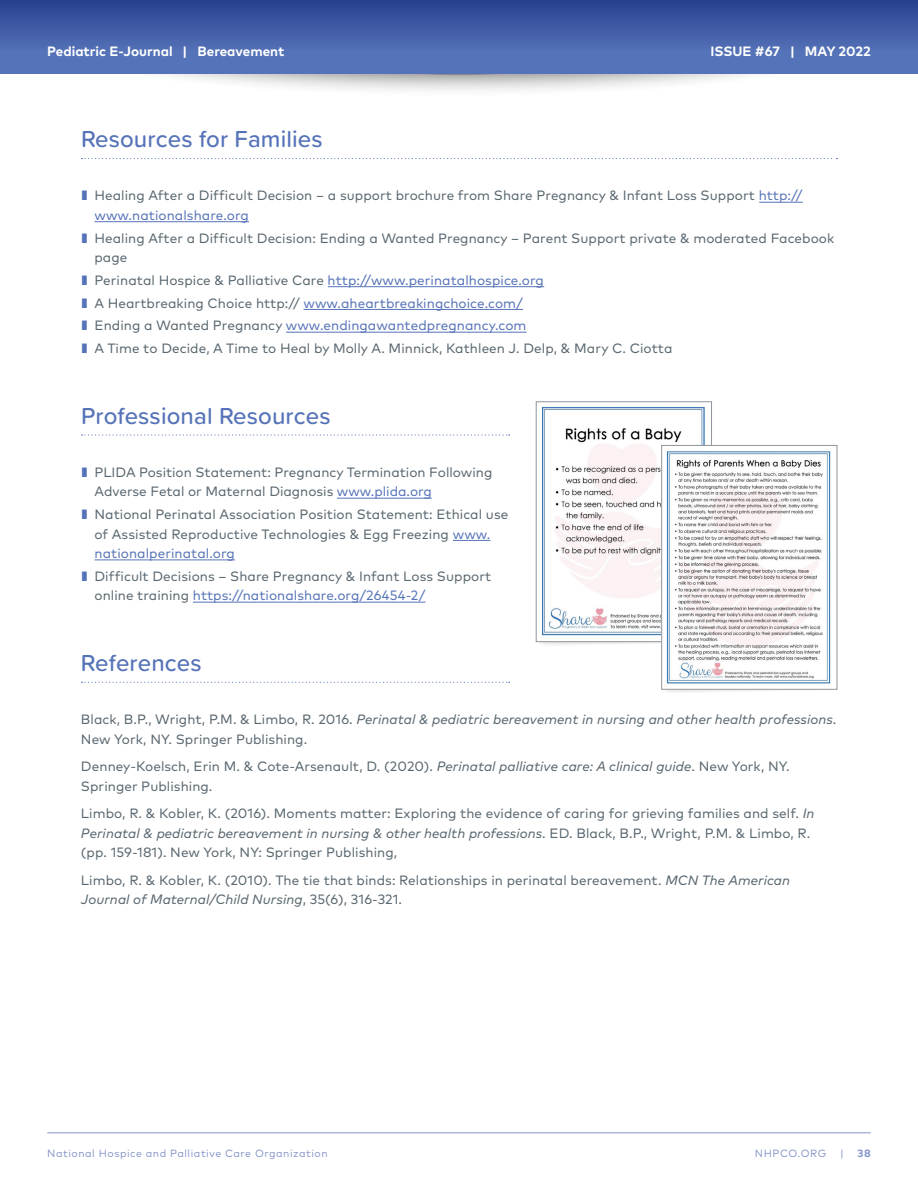
<style>
.page{position:relative;width:918px;height:1188px;background:#fff}
.page>*{position:absolute;margin:0;border:0;box-sizing:border-box;transform-origin:0 0}
.t1{font:500 24px "Proxima Soft";letter-spacing:.005em;color:#5573b8}
.t2{font:13.5px/19.5px "Mark Pro";letter-spacing:.005em;color:#596770}
.t3{font:700 13.5px "Mark Pro";color:#fff}
.t4{font:10.5px "Mark Pro";letter-spacing:.05em;color:#8392c9}
.t5{font:700 10.5px "Mark Pro";color:#8392c9}
.s1{color:#5573b8}
.s2{font-style:italic}
</style>
<div class="page">
<div style="left:60px;top:0;width:798px;height:97px;background:#231f20;opacity:.75"></div>
<div style="left:0;top:0;width:918px;height:74px;background:#5573b8"></div>
<div style="left:0;top:0;width:918px;height:51px;background:linear-gradient(to bottom,#28408e,#5371b7)"></div>
<hr style="left:47px;top:1133px;width:824px;height:1px;background:#8392c9">
<svg style="left:82px;top:158px;width:755px;height:1px"></svg>
<hr style="left:759px;top:202px;width:44px;height:1px;background:#5573b8">
<hr style="left:94px;top:221px;width:155px;height:1px;background:#5573b8">
<hr style="left:328px;top:286px;width:216px;height:1px;background:#5573b8">
<hr style="left:304px;top:309px;width:219px;height:1px;background:#5573b8">
<hr style="left:286px;top:332px;width:241px;height:1px;background:#5573b8">
<svg style="left:82px;top:434px;width:428px;height:2px"></svg>
<hr style="left:337px;top:498px;width:95px;height:1px;background:#5573b8">
<hr style="left:453px;top:540px;width:37px;height:1px;background:#5573b8">
<hr style="left:94px;top:559px;width:141px;height:1px;background:#5573b8">
<hr style="left:193px;top:602px;width:233px;height:1px;background:#5573b8">
<svg style="left:82px;top:682px;width:428px;height:1px"></svg>
<svg style="left:664px;top:689px;width:170px;height:3px"></svg>
<svg style="left:539px;top:642px;width:122px;height:3px"></svg>
<img style="left:541px;top:406px;width:164px;height:230px">
<div style="left:536px;top:402px;width:176px;height:240px;border:1px solid #8f959b"></div>
<img style="left:663px;top:447px;width:168px;height:237px">
<div style="left:661px;top:445px;width:176px;height:244px;border:1px solid #8f959b"></div>
<p class="t3" style="left:47px;top:41px;width:239px">Pediatric E-Journal | Bereavement</p>
<p class="t3" style="left:710px;top:41px;width:162px">ISSUE #67 | MAY 2022</p>
<h1 class="t1" style="left:81px;top:121px;width:243px">Resources for Families</h1>
<p class="t2" style="left:94px;top:185px;width:709px;text-indent:-14px"><span class="s1">▌</span>Healing After a Difficult Decision – a support brochure from Share Pregnancy &amp; Infant Loss Support <span class="s1">http:// www.nationalshare.org</span></p>
<p class="t2" style="left:94px;top:227px;width:741px;text-indent:-14px"><span class="s1">▌</span>Healing After a Difficult Decision: Ending a Wanted Pregnancy – Parent Support private &amp; moderated Facebook page</p>
<p class="t2" style="left:81px;top:268px;width:593px;line-height:22.8px"><span class="s1">▌</span>Perinatal Hospice &amp; Palliative Care <span class="s1">http://www.perinatalhospice.org<br>▌</span>A Heartbreaking Choice http:// <span class="s1">www.aheartbreakingchoice.com/<br>▌</span>Ending a Wanted Pregnancy <span class="s1">www.endingawantedpregnancy.com<br>▌</span>A Time to Decide, A Time to Heal by Molly A. Minnick, Kathleen J. Delp, &amp; Mary C. Ciotta</p>
<h1 class="t1" style="left:81px;top:398px;width:251px">Professional Resources</h1>
<p class="t2" style="left:94px;top:461px;width:399px;text-indent:-14px"><span class="s1">▌</span>PLIDA Position Statement: Pregnancy Termination Following<br>Adverse Fetal or Maternal Diagnosis <span class="s1">www.plida.org</span></p>
<p class="t2" style="left:94px;top:504px;width:415px;text-indent:-13px"><span class="s1">▌</span>National Perinatal Association Position Statement: Ethical use of Assisted Reproductive Technologies &amp; Egg Freezing <span class="s1">www. nationalperinatal.org</span></p>
<p class="t2" style="left:94px;top:565px;width:398px;text-indent:-14px"><span class="s1">▌</span>Difficult Decisions – Share Pregnancy &amp; Infant Loss Support online training <span class="s1">https://nationalshare.org/26454-2/</span></p>
<h1 class="t1" style="left:81px;top:645px;width:122px">References</h1>
<p class="t2" style="left:81px;top:709px;width:757px">Black, B.P., Wright, P.M. &amp; Limbo, R. 2016. <span class="s2">Perinatal &amp; pediatric bereavement in nursing and other health professions</span>.<br>New York, NY. Springer Publishing.</p>
<p class="t2" style="left:81px;top:756px;width:710px">Denney-Koelsch, Erin M. &amp; Cote-Arsenault, D. (2020). <span class="s2">Perinatal palliative care: A clinical guide</span>. New York, NY.<br>Springer Publishing.</p>
<p class="t2" style="left:81px;top:803px;width:735px">Limbo, R. &amp; Kobler, K. (2016). Moments matter: Exploring the evidence of caring for grieving families and self. <span class="s2">In<br>Perinatal &amp; pediatric bereavement in nursing &amp; other health professions</span>. ED. Black, B.P., Wright, P.M. &amp; Limbo, R. (pp. 159-181). New York, NY: Springer Publishing,</p>
<p class="t2" style="left:81px;top:869px;width:711px">Limbo, R. &amp; Kobler, K. (2010). The tie that binds: Relationships in perinatal bereavement. <span class="s2">MCN The American<br>Journal of Maternal/Child Nursing</span>, 35(6), 316-321.</p>
<p class="t4" style="left:47px;top:1145px;width:282px">National Hospice and Palliative Care Organization</p>
<p class="t4" style="left:755px;top:1145px;width:73px">NHPCO.ORG</p>
<p class="t4" style="left:840px;top:1145px;width:5px">|</p>
<p class="t5" style="left:858px;top:1145px;width:15px">38</p>
</div>
